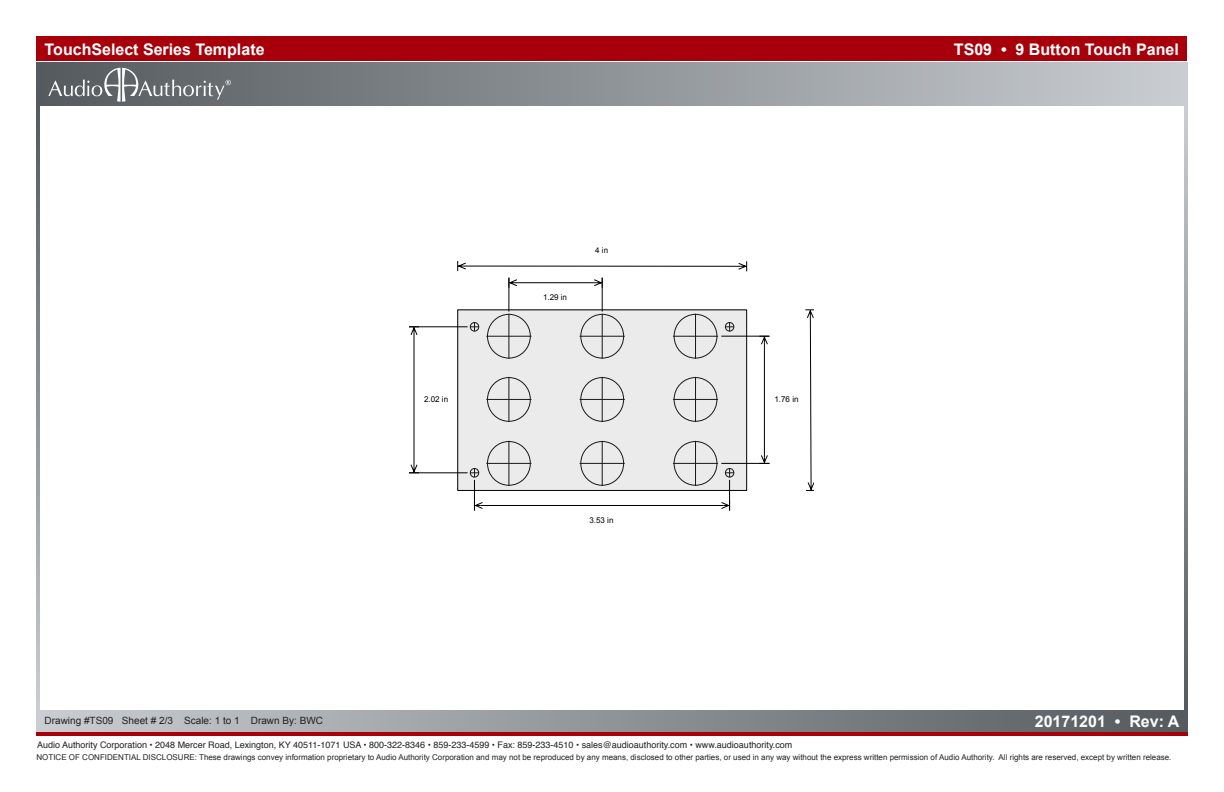
<style>
.page{position:relative;width:1224px;height:792px;background:#fff}
.page>*{position:absolute;margin:0;border:0;box-sizing:border-box;transform-origin:0 0}
.t1{font:700 16px "Arial";color:#fff}
.t2{font:10px "Arial";color:#231f20}
.t3{font:9px "Helvetica";color:#231f20}
.t4{font:8px "Arial";color:#231f20}
.t5{font:8px "Arial";color:#000}
</style>
<div class="page">
<div style="left:36px;top:710px;width:1152px;height:21px;background:linear-gradient(to right,#caced3,#545a5d)"></div>
<div style="left:36px;top:36px;width:1152px;height:25px;background:#a8000a"></div>
<div style="left:36px;top:62px;width:1152px;height:44px;background:linear-gradient(to right,#545a5d,#caced3)"></div>
<svg style="left:1185px;top:105px;width:3px;height:605px;background:#8f9498"></svg>
<svg style="left:36px;top:106px;width:3px;height:605px;background:#8e9397"></svg>
<svg style="left:48px;top:68px;width:183px;height:34px;background:#757a7c"></svg>
<hr style="left:36px;top:732px;width:1152px;height:3px;background:#a8000a">
<div style="left:457px;top:309px;width:289px;height:181px;background:#ebebeb"></div>
<div style="left:457px;top:309px;width:290px;height:182px;border:1px solid #000"></div>
<div style="left:487px;top:314px;width:44px;height:44px;border:1px solid #1a1718;border-radius:50%"></div>
<svg style="left:486px;top:336px;width:45px;height:1px"></svg>
<hr style="left:509px;top:314px;width:1px;height:45px;background:#1a1718">
<div style="left:581px;top:314px;width:43px;height:44px;border:1px solid #1a1718;border-radius:50%"></div>
<svg style="left:580px;top:336px;width:45px;height:1px"></svg>
<hr style="left:602px;top:314px;width:1px;height:45px;background:#1a1718">
<div style="left:674px;top:314px;width:43px;height:44px;border:1px solid #1a1718;border-radius:50%"></div>
<svg style="left:673px;top:336px;width:45px;height:1px"></svg>
<hr style="left:695px;top:314px;width:1px;height:45px;background:#1a1718">
<div style="left:674px;top:377px;width:43px;height:45px;border:1px solid #1a1718;border-radius:50%"></div>
<svg style="left:673px;top:399px;width:45px;height:1px"></svg>
<hr style="left:695px;top:377px;width:1px;height:45px;background:#1a1718">
<div style="left:581px;top:377px;width:43px;height:45px;border:1px solid #1a1718;border-radius:50%"></div>
<svg style="left:580px;top:399px;width:45px;height:1px"></svg>
<hr style="left:602px;top:377px;width:1px;height:45px;background:#1a1718">
<div style="left:487px;top:377px;width:44px;height:45px;border:1px solid #1a1718;border-radius:50%"></div>
<svg style="left:486px;top:399px;width:45px;height:1px"></svg>
<hr style="left:509px;top:377px;width:1px;height:45px;background:#1a1718">
<div style="left:674px;top:441px;width:43px;height:45px;border:1px solid #1a1718;border-radius:50%"></div>
<svg style="left:673px;top:463px;width:45px;height:1px"></svg>
<hr style="left:695px;top:441px;width:1px;height:45px;background:#1a1718">
<div style="left:581px;top:441px;width:43px;height:45px;border:1px solid #1a1718;border-radius:50%"></div>
<svg style="left:580px;top:463px;width:45px;height:1px"></svg>
<hr style="left:602px;top:441px;width:1px;height:45px;background:#1a1718">
<div style="left:487px;top:441px;width:44px;height:45px;border:1px solid #1a1718;border-radius:50%"></div>
<svg style="left:486px;top:463px;width:45px;height:1px"></svg>
<hr style="left:509px;top:441px;width:1px;height:45px;background:#1a1718">
<svg style="left:470px;top:322px;width:9px;height:9px"></svg>
<svg style="left:470px;top:468px;width:9px;height:9px"></svg>
<svg style="left:725px;top:322px;width:9px;height:9px"></svg>
<svg style="left:725px;top:468px;width:9px;height:9px"></svg>
<svg style="left:805px;top:309px;width:8px;height:182px"></svg>
<hr style="left:480px;top:505px;width:244px;height:1px;background:#000">
<svg style="left:721px;top:499px;width:10px;height:12px"></svg>
<svg style="left:473px;top:501px;width:10px;height:10px"></svg>
<hr style="left:414px;top:333px;width:1px;height:134px;background:#000">
<svg style="left:409px;top:327px;width:11px;height:9px"></svg>
<svg style="left:409px;top:463px;width:11px;height:11px"></svg>
<hr style="left:764px;top:342px;width:1px;height:115px;background:#000">
<svg style="left:758px;top:335px;width:12px;height:11px"></svg>
<svg style="left:758px;top:454px;width:12px;height:10px"></svg>
<hr style="left:515px;top:282px;width:81px;height:1px;background:#000">
<svg style="left:508px;top:277px;width:10px;height:12px"></svg>
<svg style="left:593px;top:277px;width:10px;height:12px"></svg>
<hr style="left:464px;top:266px;width:277px;height:1px;background:#000">
<svg style="left:457px;top:261px;width:10px;height:11px"></svg>
<svg style="left:737px;top:261px;width:11px;height:11px"></svg>
<hr style="left:721px;top:336px;width:48px;height:1px;background:#000">
<hr style="left:721px;top:463px;width:48px;height:1px;background:#000">
<hr style="left:729px;top:480px;width:1px;height:30px;background:#000">
<hr style="left:474px;top:480px;width:1px;height:30px;background:#000">
<hr style="left:409px;top:472px;width:59px;height:1px;background:#000">
<hr style="left:409px;top:326px;width:59px;height:1px;background:#000">
<hr style="left:508px;top:278px;width:1px;height:34px;background:#000">
<hr style="left:602px;top:278px;width:1px;height:34px;background:#000">
<p class="t1" style="left:45px;top:38px;width:221px">TouchSelect Series Template</p>
<p class="t5" style="left:543px;top:292px;width:26px">1.29 in</p>
<p class="t5" style="left:595px;top:245px;width:14px">4 in</p>
<p class="t5" style="left:424px;top:394px;width:26px">2.02 in</p>
<p class="t5" style="left:774px;top:394px;width:26px">1.76 in</p>
<p class="t5" style="left:589px;top:515px;width:26px">3.53 in</p>
<p class="t1" style="left:954px;top:38px;width:226px">TS09 • 9 Button Touch Panel</p>
<p class="t2" style="left:45px;top:714px;width:280px">Drawing #TS09 Sheet # 2/3 Scale: 1 to 1 Drawn By: BWC</p>
<p class="t1" style="left:1035px;top:711px;width:146px">20171201 • Rev: A</p>
<p class="t3" style="left:37px;top:738px;width:757px">Audio Authority Corporation • 2048 Mercer Road, Lexington, KY 40511-1071 USA • 800-322-8346 • 859-233-4599 • Fax: 859-233-4510 • sales@audioauthority.com • www.audioauthority.com</p>
<p class="t4" style="left:36px;top:752px;width:1137px">NOTICE OF CONFIDENTIAL DISCLOSURE: These drawings convey information proprietary to Audio Authority Corporation and may not be reproduced by any means, disclosed to other parties, or used in any way without the express written permission of Audio Authority. All rights are reserved, except by written release.</p>
</div>
